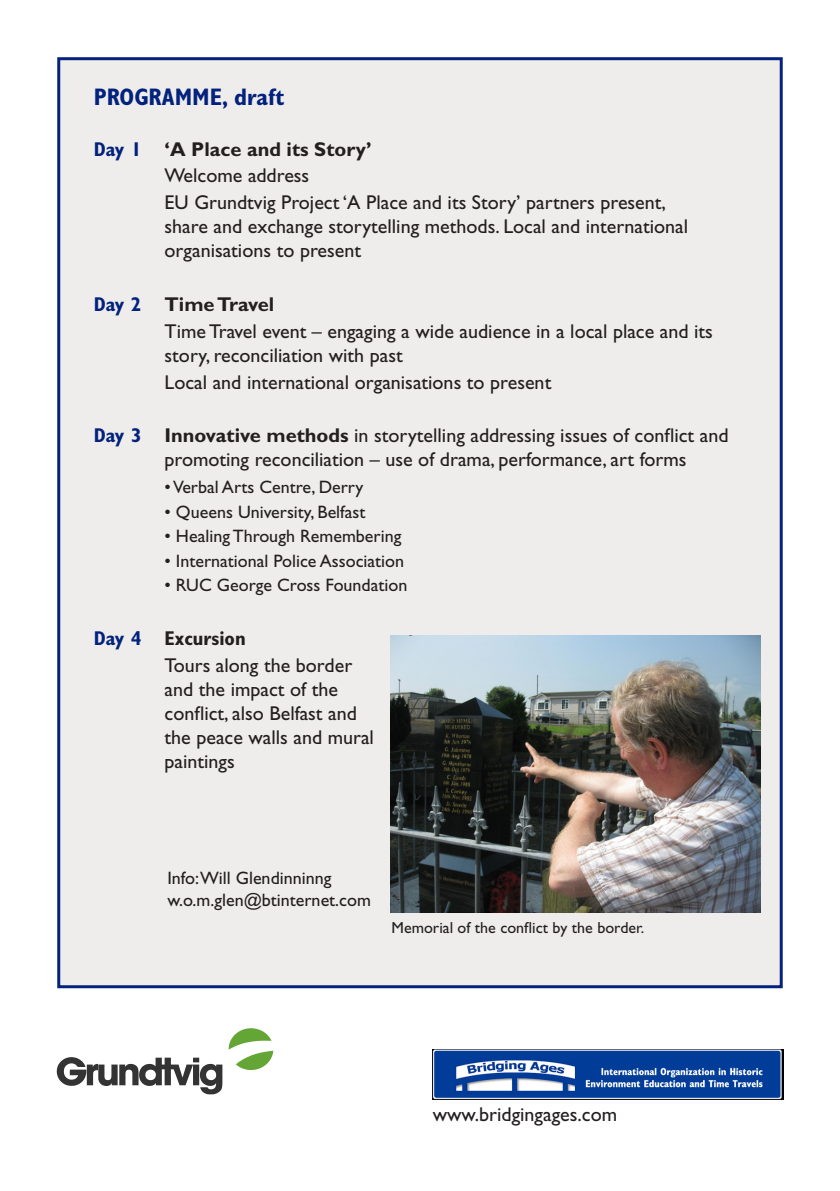
<style>
.page{position:relative;width:840px;height:1191px;background:#fff}
.page>*{position:absolute;margin:0;border:0;box-sizing:border-box;transform-origin:0 0}
.t1{font:700 condensed 24px "Gill Sans Std";color:#03227d}
.t2{font:20px/24px "Gill Sans Std";color:#231f20}
.t3{font:700 20px "Gill Sans Std";color:#231f20}
.t4{font:700 condensed 20px "Gill Sans Std";color:#231f20}
.t5{font:18px "Gill Sans Std";color:#231f20}
.t6{font:16px "Gill Sans Std";color:#231f20}
.s1{font-stretch:condensed;color:#03227d}
.s2{font-weight:700;font-stretch:condensed;color:#03227d}
.s3{font-weight:700}
.s4{color:#03227d}
</style>
<div class="page">
<div style="left:57px;top:57px;width:725px;height:931px;background:#efedec;border:3px solid #03227d"></div>
<img style="left:432px;top:1049px;width:350px;height:50px">
<svg style="left:57px;top:1057px;width:165px;height:37px"></svg>
<svg style="left:228px;top:1028px;width:45px;height:42px"></svg>
<img style="left:390px;top:635px;width:370px;height:277px">
<p class="t1" style="left:94px;top:82px;width:192px">PROGRAMME, draft</p>
<p class="t3" style="left:94px;top:137px;width:279px"><span class="s1">Day 1</span> ‘A Place and its Story’</p>
<p class="t2" style="left:164px;top:164px;width:146px">Welcome address</p>
<p class="t2" style="left:164px;top:191px;width:524px">EU Grundtvig Project ‘A Place and its Story’ partners present, share and exchange storytelling methods. Local and international organisations to present</p>
<p class="t3" style="left:94px;top:292px;width:182px"><span class="s1">Day 2</span> Time Travel</p>
<p class="t2" style="left:164px;top:319px;width:549px">Time Travel event – engaging a wide audience in a local place and its story, reconciliation with past</p>
<p class="t2" style="left:164px;top:370px;width:388px">Local and international organisations to present</p>
<p class="t2" style="left:164px;top:424px;width:565px;text-indent:-71px"><span class="s2">Day 3</span> <span class="s3">Innovative methods</span> in storytelling addressing issues of conflict and promoting reconciliation – use of drama, performance, art forms</p>
<p class="t5" style="left:164px;top:477px;width:200px">• Verbal Arts Centre, Derry</p>
<p class="t5" style="left:164px;top:501px;width:202px">• Queens University, Belfast</p>
<p class="t5" style="left:164px;top:526px;width:238px">• Healing Through Remembering</p>
<p class="t5" style="left:164px;top:550px;width:241px">• International Police Association</p>
<p class="t5" style="left:164px;top:574px;width:244px">• RUC George Cross Foundation</p>
<p class="t4" style="left:94px;top:626px;width:153px"><span class="s4">Day 4</span> Excursion</p>
<p class="t2" style="left:164px;top:653px;width:211px">Tours along the border and the impact of the conflict, also Belfast and the peace walls and mural paintings</p>
<p class="t5" style="left:167px;top:868px;width:165px">Info:Will Glendinninng</p>
<p class="t5" style="left:167px;top:889px;width:205px">w.o.m.glen@btinternet.com</p>
<p class="t6" style="left:391px;top:918px;width:254px">Memorial of the conflict by the border.</p>
<p class="t2" style="left:432px;top:1102px;width:186px">www.bridgingages.com</p>
</div>
